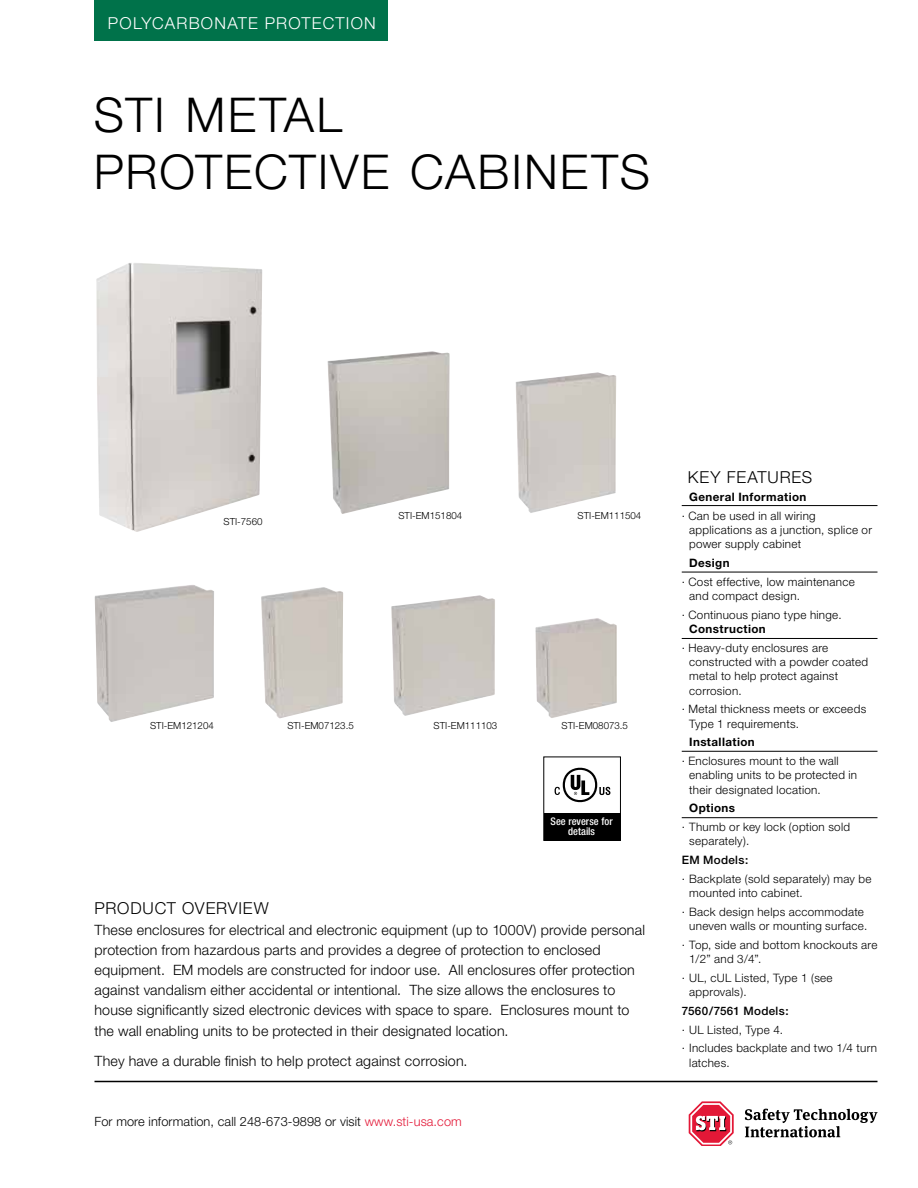
<style>
.page{position:relative;width:918px;height:1188px;background:#fff}
.page>*{position:absolute;margin:0;border:0;box-sizing:border-box;transform-origin:0 0}
.t1{font:300 48px/57px "Helvetica Neue";color:#000}
.t2{font:300 16.5px "Helvetica Neue";letter-spacing:.055em;color:#000}
.t3{font:300 16.5px "Helvetica Neue";letter-spacing:.075em;color:#fff}
.t4{font:300 14.25px/20.2px "Helvetica Neue";letter-spacing:.015em;color:#000}
.t5{font:300 12.75px "Helvetica Neue";letter-spacing:.01em;color:#000}
.t6{font:300 11.7px/14.2px "Helvetica Neue";letter-spacing:.025em;color:#000}
.t7{font:700 11.7px "Helvetica Neue";letter-spacing:.035em;color:#000}
.t8{font:500 11.7px "Helvetica Neue";letter-spacing:.025em;color:#000}
.t9{font:500 condensed 10.5px/10.5px "Helvetica Neue";color:#fff;text-align:center}
.t10{font:300 9.75px "Helvetica Neue";color:#000}
.s1{color:#e31837}
</style>
<div class="page">
<div style="left:94px;top:0;width:294px;height:40px;background:#00724a"></div>
<hr style="left:94px;top:1081px;width:784px;height:1px;background:#000">
<svg style="left:745px;top:1109px;width:133px;height:28px"></svg>
<svg style="left:689px;top:1101px;width:45px;height:45px"></svg>
<hr style="left:682px;top:817px;width:196px;height:1px;background:#000">
<hr style="left:682px;top:751px;width:196px;height:1px;background:#000">
<hr style="left:682px;top:638px;width:196px;height:1px;background:#000">
<hr style="left:682px;top:572px;width:196px;height:1px;background:#000">
<hr style="left:682px;top:505px;width:196px;height:1px;background:#000">
<img style="left:96px;top:263px;width:166px;height:269px">
<img style="left:327px;top:351px;width:123px;height:163px">
<img style="left:515px;top:372px;width:101px;height:141px">
<img style="left:95px;top:585px;width:119px;height:137px">
<img style="left:261px;top:587px;width:82px;height:132px">
<img style="left:391px;top:595px;width:104px;height:121px">
<img style="left:535px;top:618px;width:82px;height:100px">
<svg style="left:555px;top:768px;width:55px;height:34px"></svg>
<div style="left:543px;top:757px;width:78px;height:84px;border:1px solid #000"></div>
<div style="left:544px;top:813px;width:76px;height:27px;background:#000"></div>
<h2 class="t3" style="left:108px;top:13px;width:269px">POLYCARBONATE PROTECTION</h2>
<h1 class="t1" style="left:94px;top:86px;width:124px">STI metal protecti</h1>
<h1 class="t1" style="left:330px;top:143px;width:111px">ve cabinetS</h1>
<p class="t10" style="left:224px;top:516px;width:41px">STI-7560</p>
<p class="t10" style="left:399px;top:510px;width:65px">STI-EM151804</p>
<p class="t10" style="left:578px;top:510px;width:65px">STI-EM111504</p>
<p class="t10" style="left:150px;top:720px;width:65px">STI-EM121204</p>
<p class="t10" style="left:287px;top:720px;width:68px">STI-EM07123.5</p>
<p class="t10" style="left:434px;top:720px;width:65px">STI-EM111103</p>
<p class="t10" style="left:562px;top:720px;width:68px">STI-EM08073.5</p>
<p class="t9" style="left:551px;top:816px;width:64px">See reverse for details</p>
<h2 class="t2" style="left:94px;top:898px;width:176px">Pro duct Overview</h2>
<p class="t4" style="left:94px;top:919px;width:552px">These enclosures for electrical and electronic equipment (up to 1000V) provide personal protection from hazardous parts and provides a degree of protection to enclosed equipment. EM models are constructed for indoor use. All enclosures offer protection against vandalism either accidental or intentional. The size allows the enclosures to house significantly sized electronic devices with space to spare. Enclosures mount to the wall enabling units to be protected in their designated location.</p>
<p class="t4" style="left:94px;top:1051px;width:375px">They have a durable finish to help protect against corrosion.</p>
<p class="t5" style="left:94px;top:1113px;width:369px">For more information, call 248-673-9898 or visit <span class="s1">www.sti-usa.com</span></p>
<h2 class="t2" style="left:688px;top:467px;width:50px">KEY feat</h2>
<h2 class="t2" style="left:768px;top:467px;width:46px">ures</h2>
<p class="t7" style="left:689px;top:490px;width:119px">General Information</p>
<p class="t6" style="left:689px;top:508px;width:184px;text-indent:-7px">· Can be used in all wiring applications as a junction, splice or power supply cabinet</p>
<p class="t7" style="left:689px;top:556px;width:42px">Design</p>
<p class="t6" style="left:689px;top:574px;width:167px;text-indent:-7px">· Cost effective, low maintenance and compact design.</p>
<p class="t6" style="left:682px;top:607px;width:161px">· Continuous piano type hinge.</p>
<p class="t7" style="left:689px;top:622px;width:78px">Construction</p>
<p class="t6" style="left:689px;top:640px;width:180px;text-indent:-7px">· Heavy-duty enclosures are constructed with a powder coated metal to help protect against corrosion.</p>
<p class="t6" style="left:689px;top:702px;width:179px;text-indent:-7px">· Metal thickness meets or exceeds<br>Type 1 requirements.</p>
<p class="t7" style="left:689px;top:735px;width:67px">Installation</p>
<p class="t6" style="left:689px;top:753px;width:169px;text-indent:-7px">· Enclosures mount to the wall enabling units to be protected in their designated location.</p>
<p class="t7" style="left:689px;top:801px;width:47px">Options</p>
<p class="t6" style="left:689px;top:820px;width:162px;text-indent:-7px">· Thumb or key lock (option sold separately).</p>
<p class="t8" style="left:682px;top:853px;width:68px">EM Models:</p>
<p class="t6" style="left:689px;top:871px;width:184px;text-indent:-7px">· Backplate (sold separately) may be mounted into cabinet.</p>
<p class="t6" style="left:682px;top:904px;width:187px;text-align:right">· Back design helps accommodate uneven walls or mounting surface.</p>
<p class="t6" style="left:689px;top:937px;width:190px;text-indent:-7px">· Top, side and bottom knockouts are<br>1/2” and 3/4”.</p>
<p class="t6" style="left:689px;top:970px;width:145px;text-indent:-8px">· U L, cUL Listed, Type 1 (see approvals).</p>
<p class="t8" style="left:682px;top:1004px;width:108px">7560/7561 Models:</p>
<p class="t6" style="left:682px;top:1020px;width:197px;line-height:18.8px">· U L Listed, Type 4.<br>· Includes backplate and two 1/4 turn</p>
<p class="t6" style="left:689px;top:1055px;width:42px">latches.</p>
</div>
